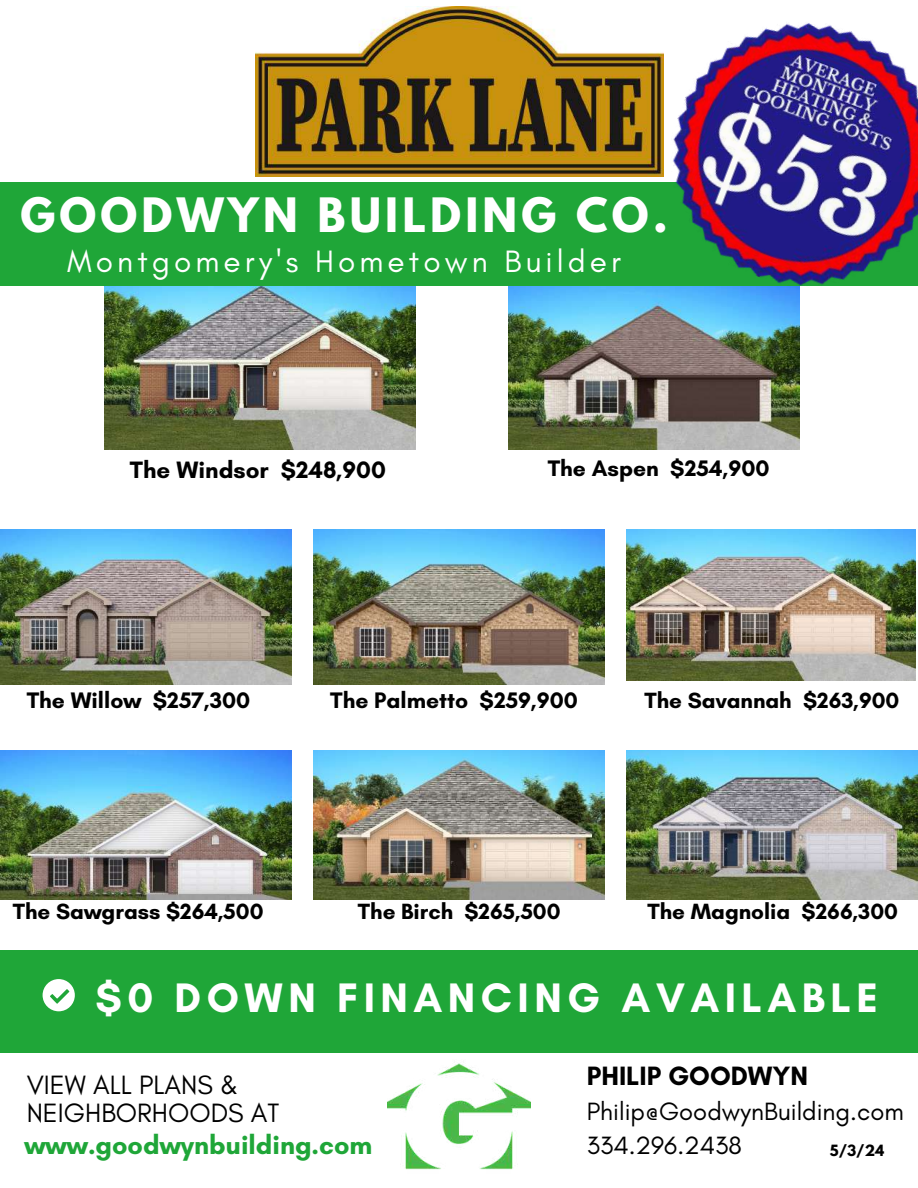
<style>
.page{position:relative;width:918px;height:1188px;background:#fff}
.page>*{position:absolute;margin:0;border:0;box-sizing:border-box;transform-origin:0 0}
.t1{font:700 42px "Glacial Indifference";letter-spacing:.13em;color:#fff}
.t2{font:700 42px "League Spartan";letter-spacing:.1em;color:#fff}
.t3{font:31.5px "Glacial Indifference";letter-spacing:.13em;color:#fff}
.t4{font:27px/28.2px "Glacial Indifference";color:#000}
.t5{font:700 27px "Glacial Indifference";color:#1fa638}
.t6{font:700 27px "Glacial Indifference";color:#000}
.t7{font:25.5px "Glacial Indifference";color:#000}
.t8{font:700 24.15px "Glacial Indifference";color:#000}
.t9{font:700 22.8px "Glacial Indifference";color:#000}
.t10{font:700 22.5px "Glacial Indifference";color:#000}
.t11{font:700 13.8px "League Spartan";color:#000}
</style>
<div class="page">
<div style="left:0;top:950px;width:918px;height:102px;background:#1fa638"></div>
<img style="left:508px;top:286px;width:292px;height:164px">
<img style="left:105px;top:286px;width:310px;height:163px">
<div style="left:0;top:182px;width:918px;height:104px;background:#1fa638"></div>
<svg style="left:43px;top:979px;width:32px;height:32px"></svg>
<img style="left:387px;top:1063px;width:143px;height:107px">
<img style="left:626px;top:530px;width:289px;height:151px">
<img style="left:0;top:530px;width:291px;height:154px">
<img style="left:313px;top:530px;width:291px;height:154px">
<img style="left:626px;top:751px;width:292px;height:148px">
<img style="left:255px;top:7px;width:380px;height:170px">
<img style="left:313px;top:751px;width:291px;height:148px">
<img style="left:635px;top:23px;width:283px;height:300px">
<img style="left:0;top:751px;width:291px;height:148px">
<h1 class="t2" style="left:20px;top:195px;width:649px">GOODWYN BUILDING CO.</h1>
<h2 class="t3" style="left:67px;top:242px;width:556px">Montgomery's Hometown Builder</h2>
<p class="t8" style="left:130px;top:455px;width:258px">The Windsor $248,900</p>
<p class="t9" style="left:548px;top:455px;width:223px">The Aspen $254,900</p>
<p class="t9" style="left:27px;top:687px;width:225px">The Willow $257,300</p>
<p class="t10" style="left:645px;top:687px;width:256px">The Savannah $263,900</p>
<p class="t9" style="left:330px;top:687px;width:249px">The Palmetto $259,900</p>
<p class="t10" style="left:13px;top:898px;width:252px">The Sawgrass $264,500</p>
<p class="t10" style="left:358px;top:898px;width:204px">The Birch $265,500</p>
<p class="t10" style="left:648px;top:898px;width:252px">The Magnolia $266,300</p>
<h1 class="t1" style="left:95px;top:972px;width:784px">$0 DOWN FINANCING AVAILABLE</h1>
<p class="t4" style="left:27px;top:1071px;width:254px">VIEW ALL PLANS &amp;<br>NEIGHBORHOODS AT</p>
<p class="t6" style="left:587px;top:1059px;width:223px">PHILIP GOODWYN</p>
<p class="t7" style="left:587px;top:1095px;width:319px">Philip@GoodwynBuilding.com</p>
<p class="t5" style="left:24px;top:1129px;width:349px">www.goodwynbuilding.com</p>
<p class="t7" style="left:587px;top:1130px;width:157px">334.296.2438</p>
<p class="t11" style="left:830px;top:1143px;width:56px">5/3/24</p>
</div>
